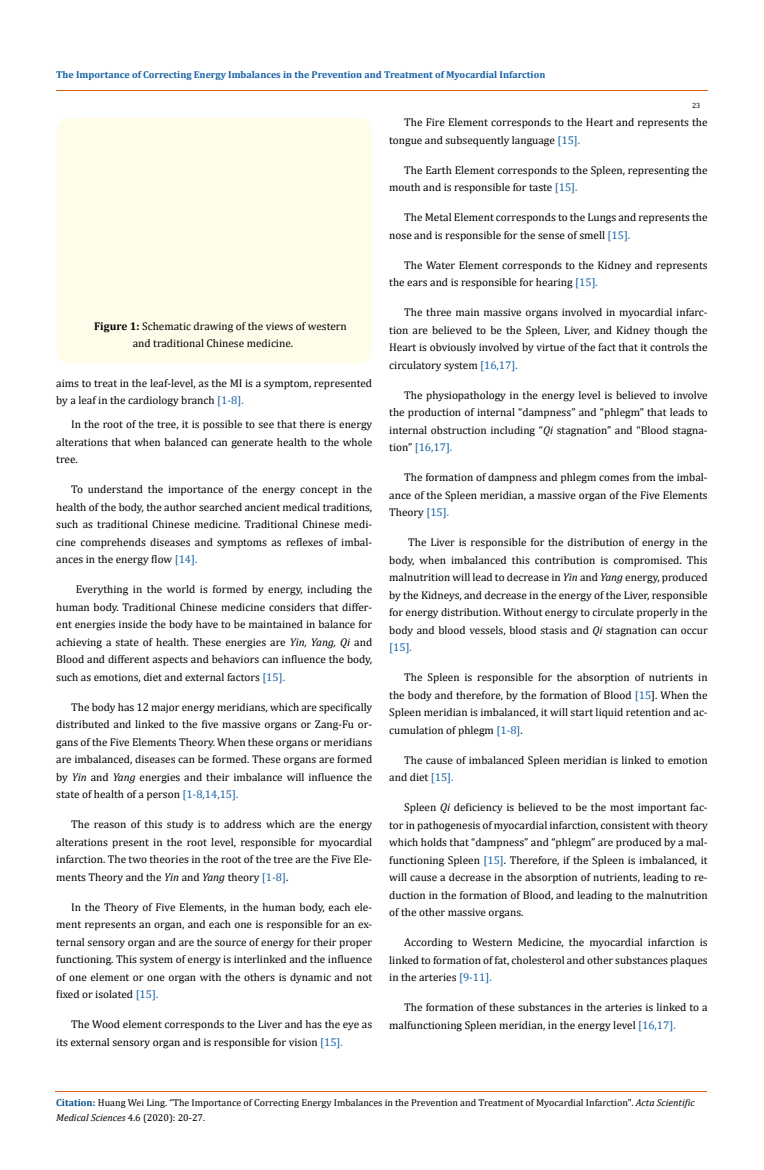
<style>
.page{position:relative;width:764px;height:1170px;background:#fff}
.page>*{position:absolute;margin:0;border:0;box-sizing:border-box;transform-origin:0 0}
.t1{font:11.25px/17.5px "Cambria";color:#000;text-align:justify}
.t2{font:10px/15px "Cambria";color:#000}
.t3{font:700 10px "Cambria";color:#1560a6}
.t4{font:7.5px "Cambria";color:#000}
.s1{font-weight:700}
.s2{color:#1560a6}
.s3{font-style:italic}
.s4{font-weight:700;color:#035089}
</style>
<div class="page">
<hr style="left:56px;top:91px;width:651px;height:1px;background:#e05d1a">
<div style="left:56px;top:118px;width:316px;height:246px;background:#fffde9;border-radius:15px"></div>
<hr style="left:55px;top:1092px;width:651px;height:1px;background:#e05d1a">
<p class="t3" style="left:56px;top:68px;width:491px">The Importance of Correcting Energy Imbalances in the Prevention and Treatment of Myocardial Infarction</p>
<p class="t4" style="left:692px;top:101px;width:10px">23</p>
<p class="t1" style="left:133px;top:317px;width:216px;text-indent:-39px"><span class="s1">Figure 1:</span> Schematic drawing of the views of western and traditional Chinese medicine.</p>
<p class="t1" style="left:56px;top:374px;width:317px">aims to treat in the leaf-level, as the MI is a symptom, represented by a leaf in the cardiology branch <span class="s2">[1-8].</span></p>
<p class="t1" style="left:56px;top:415px;width:317px;text-indent:15px">In the root of the tree, it is possible to see that there is energy alterations that when balanced can generate health to the whole tree.</p>
<p class="t1" style="left:56px;top:480px;width:317px;text-indent:15px">To understand the importance of the energy concept in the health of the body, the author searched ancient medical traditions, such as traditional Chinese medicine. Traditional Chinese medi&shy;cine comprehends diseases and symptoms as reflexes of imbal&shy;ances in the energy flow <span class="s2">[14].</span></p>
<p class="t1" style="left:56px;top:580px;width:317px;text-indent:20px">Everything in the world is formed by energy, including the human body. Traditional Chinese medicine considers that differ&shy;ent energies inside the body have to be maintained in balance for achieving a state of health. These energies are <span class="s3">Yin, Yang, Qi</span> and Blood and different aspects and behaviors can influence the body, such as emotions, diet and external factors <span class="s2">[15].</span></p>
<p class="t1" style="left:56px;top:698px;width:317px;text-indent:15px">The body has 12 major energy meridians, which are specifically distributed and linked to the five massive organs or Zang-Fu or&shy;gans of the Five Elements Theory. When these organs or meridians are imbalanced, diseases can be formed. These organs are formed by <span class="s3">Yin</span> and <span class="s3">Yang</span> energies and their imbalance will influence the state of health of a person <span class="s2">[1-8,14,15].</span></p>
<p class="t1" style="left:56px;top:815px;width:317px;text-indent:15px">The reason of this study is to address which are the energy alterations present in the root level, responsible for myocardial infarction. The two theories in the root of the tree are the Five Ele&shy;ments Theory and the <span class="s3">Yin</span> and <span class="s3">Yang</span> theory <span class="s2">[1-8]</span>.</p>
<p class="t1" style="left:56px;top:898px;width:317px;text-indent:15px">In the Theory of Five Elements, in the human body, each ele&shy;ment represents an organ, and each one is responsible for an ex&shy;ternal sensory organ and are the source of energy for their proper functioning. This system of energy is interlinked and the influence of one element or one organ with the others is dynamic and not fixed or isolated <span class="s2">[15].</span></p>
<p class="t1" style="left:56px;top:1016px;width:317px;text-indent:15px">The Wood element corresponds to the Liver and has the eye as its external sensory organ and is responsible for vision <span class="s2">[15].</span></p>
<p class="t1" style="left:389px;top:114px;width:320px;text-indent:15px">The Fire Element corresponds to the Heart and represents the tongue and subsequently language <span class="s2">[15].</span></p>
<p class="t1" style="left:389px;top:161px;width:320px;text-indent:15px">The Earth Element corresponds to the Spleen, representing the mouth and is responsible for taste <span class="s2">[15].</span></p>
<p class="t1" style="left:389px;top:209px;width:320px;text-indent:15px">The Metal Element corresponds to the Lungs and represents the nose and is responsible for the sense of smell <span class="s2">[15].</span></p>
<p class="t1" style="left:389px;top:256px;width:320px;text-indent:15px">The Water Element corresponds to the Kidney and represents the ears and is responsible for hearing <span class="s2">[15].</span></p>
<p class="t1" style="left:389px;top:304px;width:320px;text-indent:15px">The three main massive organs involved in myocardial infarc&shy;tion are believed to be the Spleen, Liver, and Kidney though the Heart is obviously involved by virtue of the fact that it controls the circulatory system <span class="s2">[16,17].</span></p>
<p class="t1" style="left:389px;top:386px;width:320px;text-indent:15px">The physiopathology in the energy level is believed to involve the production of internal “dampness” and “phlegm” that leads to internal obstruction including “<span class="s3">Qi</span> stagnation” and “Blood stagna&shy;tion” <span class="s2">[16,17].</span></p>
<p class="t1" style="left:389px;top:469px;width:320px;text-indent:15px">The formation of dampness and phlegm comes from the imbal&shy;ance of the Spleen meridian, a massive organ of the Five Elements Theory <span class="s2">[15].</span></p>
<p class="t1" style="left:389px;top:534px;width:320px;text-indent:19px">The Liver is responsible for the distribution of energy in the body, when imbalanced this contribution is compromised. This malnutrition will lead to decrease in <span class="s3">Yin</span> and <span class="s3">Yang</span> energy, produced by the Kidneys, and decrease in the energy of the Liver, responsible for energy distribution. Without energy to circulate properly in the body and blood vessels, blood stasis and <span class="s3">Qi</span> stagnation can occur <span class="s2">[15].</span></p>
<p class="t1" style="left:389px;top:669px;width:320px;text-indent:15px">The Spleen is responsible for the absorption of nutrients in the body and therefore, by the formation of Blood <span class="s2">[15</span>]. When the Spleen meridian is imbalanced, it will start liquid retention and ac&shy;cumulation of phlegm <span class="s2">[1-8]</span>.</p>
<p class="t1" style="left:389px;top:751px;width:320px;text-indent:15px">The cause of imbalanced Spleen meridian is linked to emotion and diet <span class="s2">[15].</span></p>
<p class="t1" style="left:389px;top:799px;width:320px;text-indent:15px">Spleen <span class="s3">Qi</span> deficiency is believed to be the most important fac&shy;tor in pathogenesis of myocardial infarction, consistent with theory which holds that “dampness” and “phlegm” are produced by a mal&shy;functioning Spleen <span class="s2">[15]</span>. Therefore, if the Spleen is imbalanced, it will cause a decrease in the absorption of nutrients, leading to re&shy;duction in the formation of Blood, and leading to the malnutrition of the other massive organs.</p>
<p class="t1" style="left:389px;top:934px;width:320px;text-indent:15px">According to Western Medicine, the myocardial infarction is linked to formation of fat, cholesterol and other substances plaques in the arteries <span class="s2">[9-11].</span></p>
<p class="t1" style="left:389px;top:999px;width:320px;text-indent:15px">The formation of these substances in the arteries is linked to a malfunctioning Spleen meridian, in the energy level <span class="s2">[16,17].</span></p>
<p class="t2" style="left:56px;top:1095px;width:640px"><span class="s4">Citation:</span> Huang Wei Ling. “The Importance of Correcting Energy Imbalances in the Prevention and Treatment of Myocardial Infarction". <span class="s3">Acta Scientific<br>Medical Sciences</span> 4.6 (2020): 20-27.</p>
</div>
